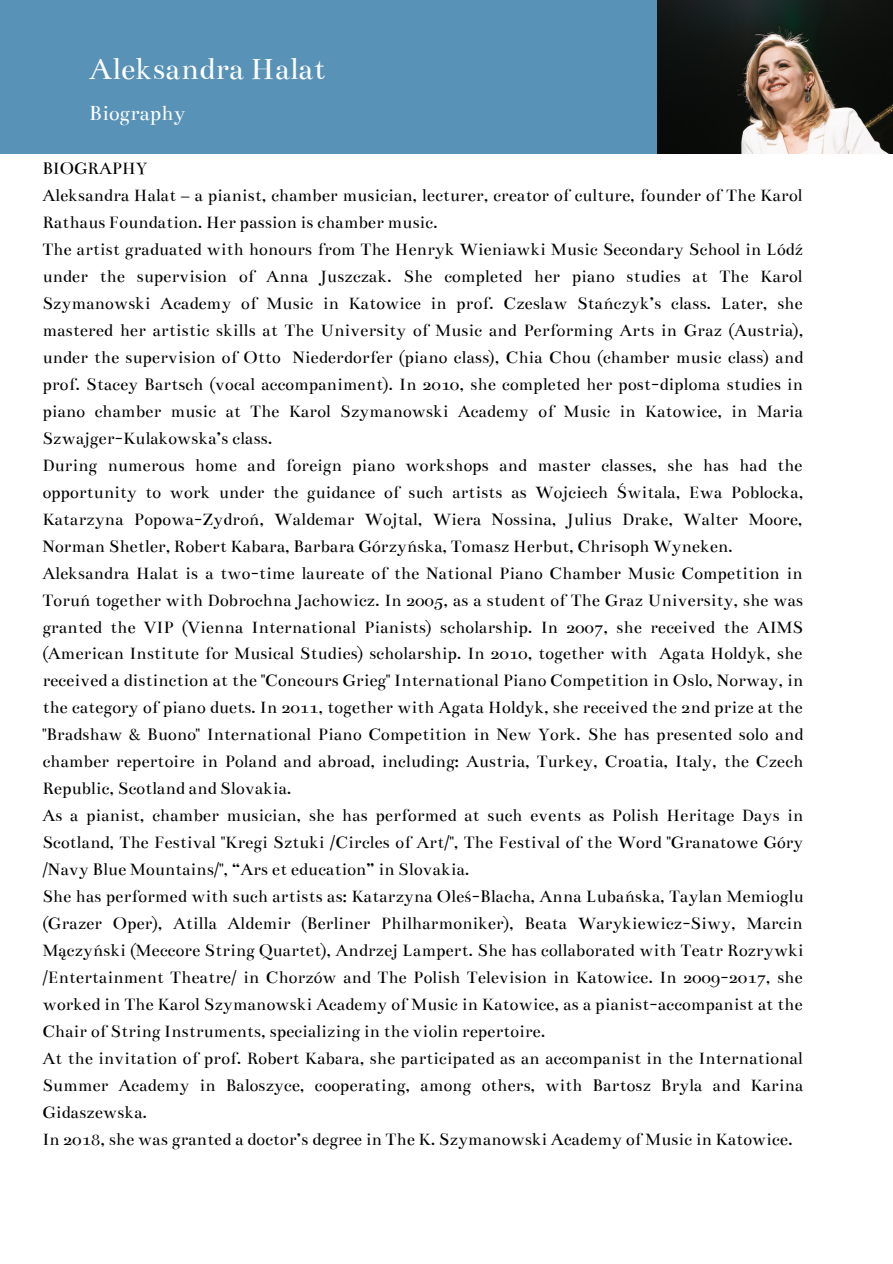
<style>
.page{position:relative;width:893px;height:1264px;background:#fff}
.page>*{position:absolute;margin:0;border:0;box-sizing:border-box;transform-origin:0 0}
.t1{font:33px "Bentham";color:#fff}
.t2{font:22.5px "Bentham";color:#fff}
.t3{font:18.6px/27px "Bentham";color:#000}
</style>
<div class="page">
<div style="left:0;top:0;width:892px;height:154px;background:#5892b6"></div>
<img style="left:657px;top:0;width:235px;height:154px">
<h1 class="t1" style="left:89px;top:51px;width:238px">Aleksandra Hałat</h1>
<p class="t2" style="left:89px;top:100px;width:98px">Biography</p>
<p class="t3" style="left:42px;top:154px;width:762px">BIOGRAPHY<br>Aleksandra Hałat – a pianist, chamber musician, lecturer, creator of culture, founder of The Karol Rathaus Foundation. Her passion is chamber music.<br>The artist graduated with honours from The Henryk Wieniawki Music Secondary School in Łódź under the supervision of Anna Juszczak. She completed her piano studies at The Karol Szymanowski Academy of Music in Katowice in prof. Czesław Stańczyk’s class. Later, she mastered her artistic skills at The University of Music and Performing Arts in Graz (Austria), under the supervision of Otto Niederdorfer (piano class), Chia Chou (chamber music class) and prof. Stacey Bartsch (vocal accompaniment). In 2010, she completed her post-diploma studies in piano chamber music at The Karol Szymanowski Academy of Music in Katowice, in Maria Szwajger-Kułakowska’s class.<br>During numerous home and foreign piano workshops and master classes, she has had the opportunity to work under the guidance of such artists as Wojciech Świtała, Ewa Pobłocka, Katarzyna Popowa-Zydroń, Waldemar Wojtal, Wiera Nossina, Julius Drake, Walter Moore, Norman Shetler, Robert Kabara, Barbara Górzyńska, Tomasz Herbut, Chrisoph Wyneken.<br>Aleksandra Hałat is a two-time laureate of the National Piano Chamber Music Competition in Toruń together with Dobrochna Jachowicz. In 2005, as a student of The Graz University, she was granted the VIP (Vienna International Pianists) scholarship. In 2007, she received the AIMS (American Institute for Musical Studies) scholarship. In 2010, together with Agata Hołdyk, she received a distinction at the "Concours Grieg" International Piano Competition in Oslo, Norway, in the category of piano duets. In 2011, together with Agata Hołdyk, she received the 2nd prize at the "Bradshaw &amp; Buono" International Piano Competition in New York. She has presented solo and chamber repertoire in Poland and abroad, including: Austria, Turkey, Croatia, Italy, the Czech Republic, Scotland and Slovakia.<br>As a pianist, chamber musician, she has performed at such events as Polish Heritage Days in Scotland, The Festival "Kregi Sztuki /Circles of Art/", The Festival of the Word "Granatowe Góry /Navy Blue Mountains/", “Ars et education” in Slovakia.<br>She has performed with such artists as: Katarzyna Oleś-Blacha, Anna Lubańska, Taylan Memioglu (Grazer Oper), Atilla Aldemir (Berliner Philharmoniker), Beata Warykiewicz-Siwy, Marcin Mączyński (Meccore String Quartet), Andrzej Lampert. She has collaborated with Teatr Rozrywki /Entertainment Theatre/ in Chorzów and The Polish Television in Katowice. In 2009-2017, she worked in The Karol Szymanowski Academy of Music in Katowice, as a pianist-accompanist at the Chair of String Instruments, specializing in the violin repertoire.<br>At the invitation of prof. Robert Kabara, she participated as an accompanist in the International Summer Academy in Bałoszyce, cooperating, among others, with Bartosz Bryła and Karina Gidaszewska.<br>In 2018, she was granted a doctor’s degree in The K. Szymanowski Academy of Music in Katowice.</p>
</div>
